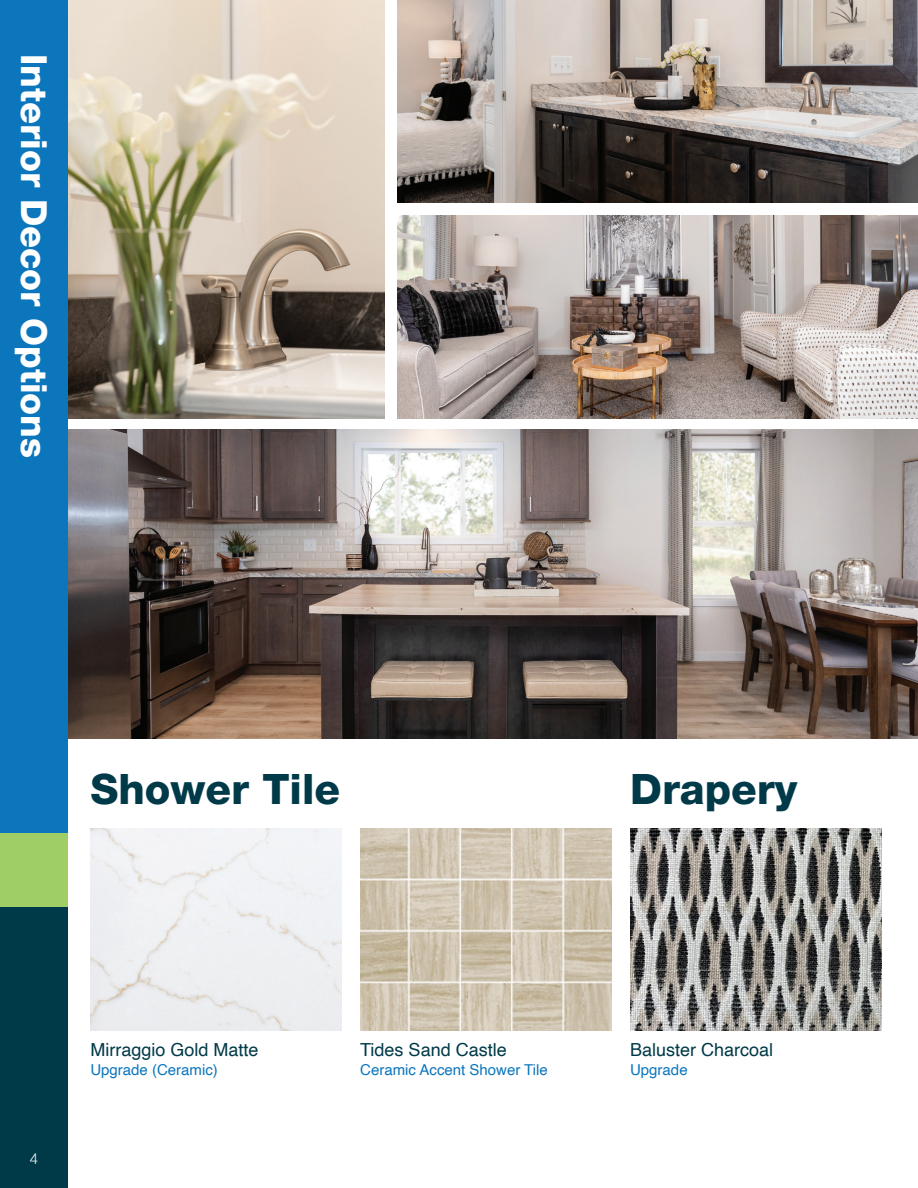
<style>
.page{position:relative;width:918px;height:1188px;background:#fff}
.page>*{position:absolute;margin:0;border:0;box-sizing:border-box;transform-origin:0 0}
.t1{font:800 42px "Helvetica Neue LT Std";color:#003a48}
.t2{font:800 36px "Helvetica Neue LT Std";color:#fff}
.t3{font:18px "Helvetica";color:#003a48}
.t4{font:15px "Helvetica";color:#0c76bd}
.t5{font:300 15px "Helvetica Neue";color:#fff}
</style>
<div class="page">
<img style="left:68px;top:430px;width:850px;height:309px">
<img style="left:68px;top:0;width:316px;height:419px">
<img style="left:398px;top:0;width:520px;height:202px">
<img style="left:398px;top:216px;width:520px;height:203px">
<img style="left:630px;top:828px;width:252px;height:203px">
<div style="left:90px;top:828px;width:252px;height:203px;background:#eef0f2"></div>
<img style="left:360px;top:828px;width:252px;height:203px">
<div style="left:0;top:0;width:68px;height:1188px;background:#003a48"></div>
<div style="left:0;top:0;width:68px;height:871px;background:#0c76bd"></div>
<div style="left:0;top:834px;width:68px;height:73px;background:#9fce66"></div>
<h2 class="t2" style="left:55px;top:54px;width:406px;rotate:90deg">Interior Decor Options</h2>
<h1 class="t1" style="left:90px;top:764px;width:251px">Shower Tile</h1>
<h1 class="t1" style="left:630px;top:764px;width:169px">Drapery</h1>
<p class="t5" style="left:30px;top:1146px;width:10px">4</p>
<p class="t3" style="left:90px;top:1036px;width:170px">Mirraggio Gold Matte</p>
<p class="t4" style="left:90px;top:1058px;width:129px">Upgrade (Ceramic)</p>
<p class="t3" style="left:360px;top:1036px;width:148px">Tides Sand Castle</p>
<p class="t4" style="left:360px;top:1058px;width:189px">Ceramic Accent Shower Tile</p>
<p class="t3" style="left:630px;top:1036px;width:145px">Baluster Charcoal</p>
<p class="t4" style="left:630px;top:1058px;width:59px">Upgrade</p>
</div>
